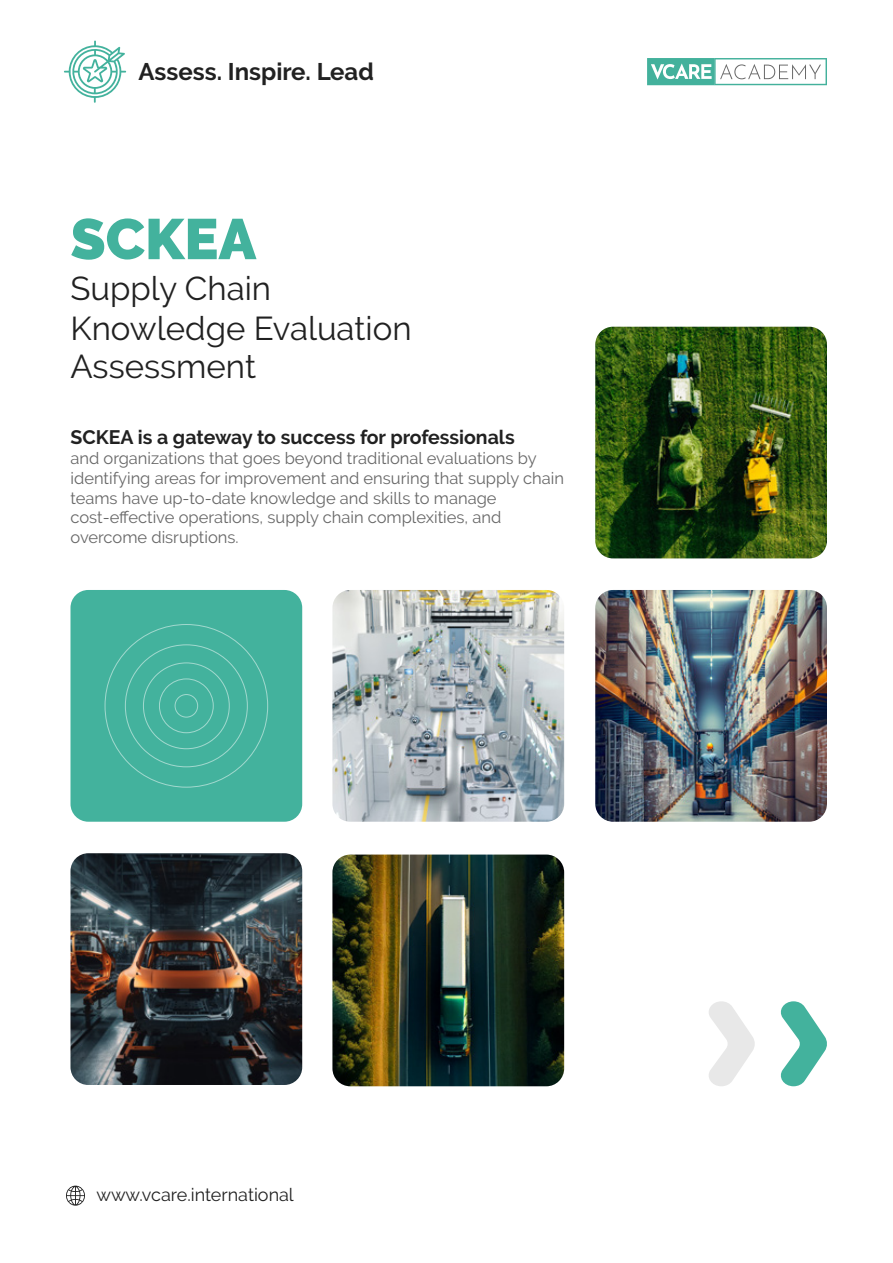
<style>
.page{position:relative;width:893px;height:1263px;background:#fff}
.page>*{position:absolute;margin:0;border:0;box-sizing:border-box;transform-origin:0 0}
.t1{font:900 57px "Raleway";color:#43b29d}
.t2{font:33px/38.8px "Raleway";color:#212121}
.t3{font:700 24px "Raleway";color:#212121}
.t4{font:700 19.5px "Raleway";color:#212121}
.t5{font:18px "Raleway";color:#212121}
.t6{font:16.5px/19.8px "Raleway";color:#676767}
</style>
<div class="page">
<svg style="left:780px;top:1001px;width:47px;height:85px"></svg>
<svg style="left:709px;top:1001px;width:46px;height:85px"></svg>
<img style="left:332px;top:854px;width:232px;height:232px">
<img style="left:70px;top:853px;width:232px;height:232px">
<img style="left:595px;top:327px;width:232px;height:231px">
<img style="left:332px;top:590px;width:232px;height:232px">
<img style="left:595px;top:590px;width:232px;height:232px">
<div style="left:70px;top:590px;width:232px;height:232px;background:#43b29d;border-radius:18px"></div>
<svg style="left:105px;top:624px;width:163px;height:164px"></svg>
<svg style="left:64px;top:41px;width:62px;height:62px"></svg>
<svg style="left:647px;top:58px;width:180px;height:27px"></svg>
<svg style="left:66px;top:1185px;width:19px;height:20px"></svg>
<h3 class="t3" style="left:139px;top:58px;width:237px">Assess. Inspire. Lead</h3>
<h1 class="t1" style="left:70px;top:206px;width:187px">SCKEA</h1>
<h2 class="t2" style="left:70px;top:269px;width:343px">Supply Chain<br>Knowledge Evaluation<br>Assessment</h2>
<p class="t4" style="left:70px;top:426px;width:446px">SCKEA is a gateway to success for professionals</p>
<p class="t6" style="left:70px;top:448px;width:495px">and organizations that goes beyond traditional evaluations by identifying areas for improvement and ensuring that supply chain teams have up-to-date knowledge and skills to manage cost-effective operations, supply chain complexities, and overcome disruptions.</p>
<p class="t5" style="left:96px;top:1184px;width:199px">www.vcare.international</p>
</div>
